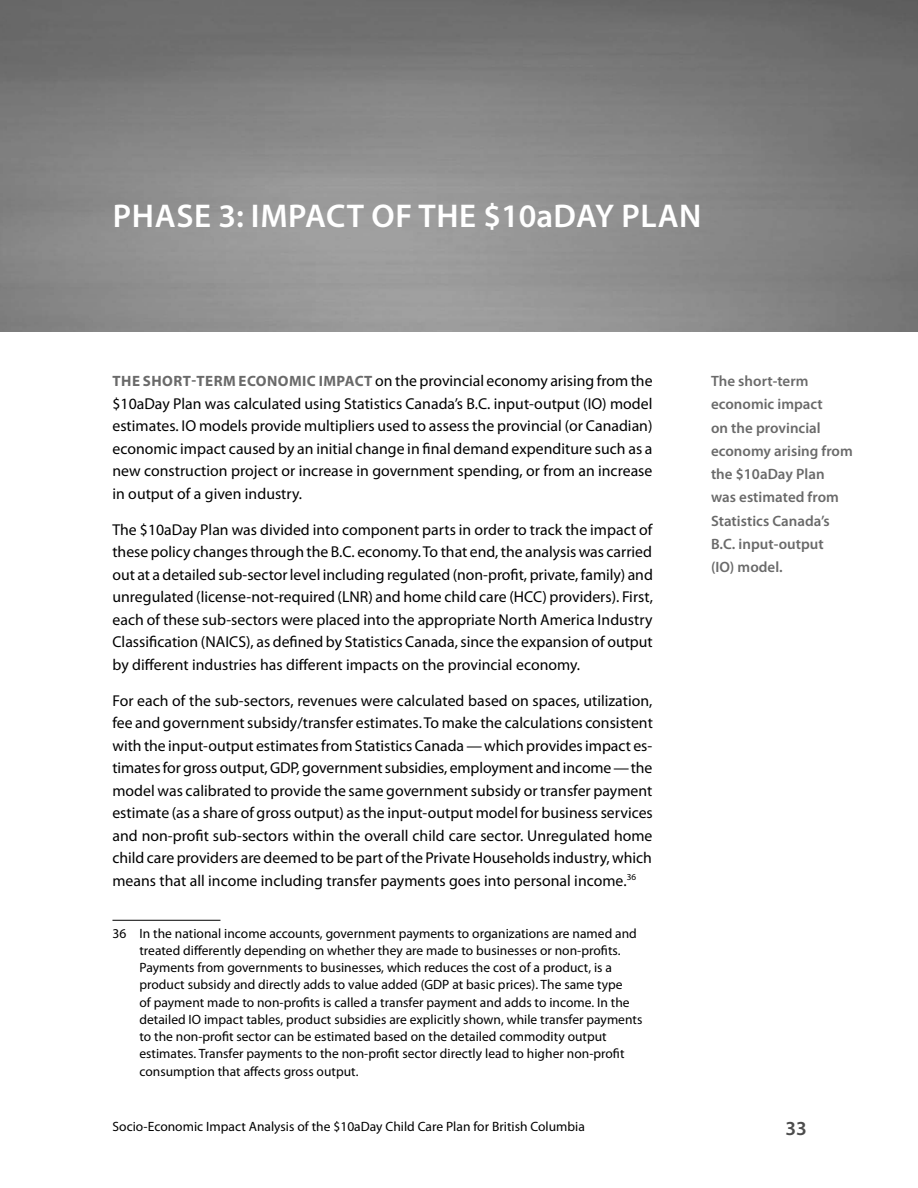
<style>
.page{position:relative;width:918px;height:1188px;background:#fff}
.page>*{position:absolute;margin:0;border:0;box-sizing:border-box;transform-origin:0 0}
.t1{font:600 33px "Myriad Pro";letter-spacing:.02em;color:#fff}
.t2{font:600 19.95px "Myriad Pro";color:#4c4c4c}
.t3{font:15.75px/22.5px "Myriad Pro";color:#000;text-align:justify}
.t4{font:600 15px/23.2px "Myriad Pro";color:#6a6a6a}
.t5{font:13.5px/17.2px "Myriad Pro";color:#000}
.s1{font-weight:700;font-size:15px;color:#6a6a6a}
</style>
<div class="page">
<img style="left:0;top:0;width:918px;height:331px">
<hr style="left:112px;top:920px;width:108px;height:1px;background:#000">
<h1 class="t1" style="left:113px;top:198px;width:590px">PHASE 3: IMPACT OF THE $10aDAY PLAN</h1>
<p class="t3" style="left:112px;top:370px;width:542px"><span class="s1">THE SHORT-TERM ECONOMIC IMPACT</span> on the provincial economy arising from the $10aDay Plan was calculated using Statistics Canada’s B.C. input-output (IO) model estimates. IO models provide multipliers used to assess the provincial (or Canadian) economic impact caused by an initial change in final demand expenditure such as a new construction project or increase in government spending, or from an increase in output of a given industry.</p>
<p class="t3" style="left:112px;top:518px;width:542px">The $10aDay Plan was divided into component parts in order to track the impact of these policy changes through the B.C. economy. To that end, the analysis was carried out at a detailed sub-sector level including regulated (non-profit, private, family) and unregulated (license-not-required (LNR) and home child care (HCC) providers). First, each of these sub-sectors were placed into the appropriate North America Industry Classification (NAICS), as defined by Statistics Canada, since the expansion of output by different industries has different impacts on the provincial economy.</p>
<p class="t3" style="left:112px;top:690px;width:542px">For each of the sub-sectors, revenues were calculated based on spaces, utilization, fee and government subsidy/transfer estimates. To make the calculations consistent with the input-output estimates from Statistics Canada—which provides impact es&shy;timates for gross output, GDP, government subsidies, employment and income—the model was calibrated to provide the same government subsidy or transfer payment estimate (as a share of gross output) as the input-output model for business services and non-profit sub-sectors within the overall child care sector. Unregulated home child care providers are deemed to be part of the Private Households industry, which means that all income including transfer payments goes into personal income.<sup>36</sup></p>
<p class="t5" style="left:139px;top:925px;width:504px;text-indent:-27px">36 In the national income accounts, government payments to organizations are named and treated differently depending on whether they are made to businesses or non-profits.<br>Payments from governments to businesses, which reduces the cost of a product, is a product subsidy and directly adds to value added (GDP at basic prices). The same type<br>of payment made to non-profits is called a transfer payment and adds to income. In the detailed IO impact tables, product subsidies are explicitly shown, while transfer payments to the non-profit sector can be estimated based on the detailed commodity output estimates. Transfer payments to the non-profit sector directly lead to higher non-profit consumption that affects gross output.</p>
<p class="t4" style="left:711px;top:370px;width:143px">The short-term economic impact<br>on the provincial economy arising from the $10aDay Plan was estimated from<br>Statistics Canada’s<br>B.C. input-output<br>(IO) model.</p>
<p class="t5" style="left:112px;top:1118px;width:474px">Socio-Economic Impact Analysis of the $10aDay Child Care Plan for British Columbia</p>
<p class="t2" style="left:785px;top:1118px;width:23px">33</p>
</div>
